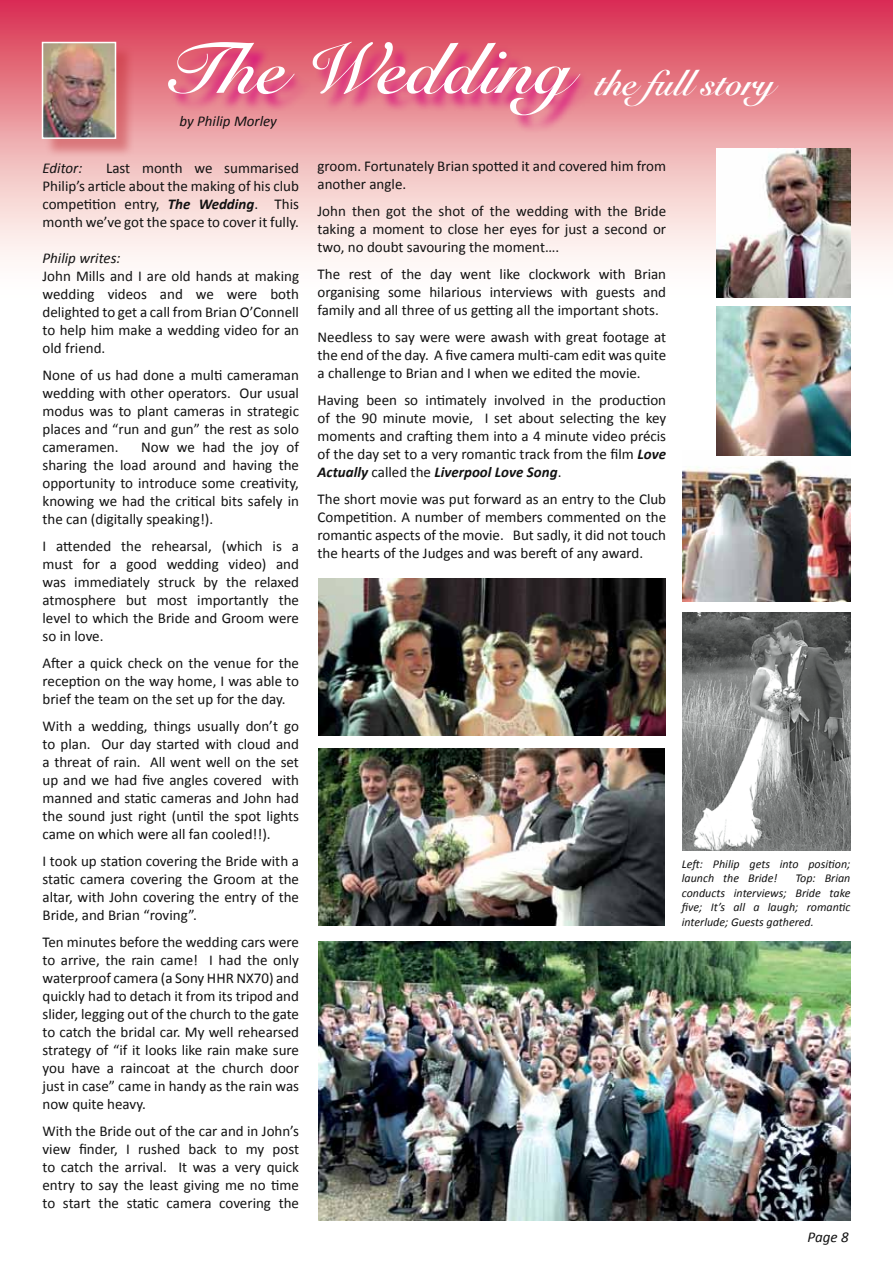
<style>
.page{position:relative;width:893px;height:1263px;background:#fff}
.page>*{position:absolute;margin:0;border:0;box-sizing:border-box;transform-origin:0 0}
.t1{font:700 36px "Snell Roundhand";color:#fff}
.t2{font:15px/18px "Calibri";color:#121212;text-align:justify}
.t3{font:italic 15px "Calibri";color:#121212}
.t4{font:italic 12px/14.4px "Calibri";color:#121212}
.s1{font-size:72px}
.s2{font-weight:700;font-style:italic}
</style>
<div class="page">
<svg style="left:0;top:0;width:893px;height:298px"></svg>
<img style="left:682px;top:612px;width:168px;height:238px">
<img style="left:319px;top:748px;width:346px;height:178px">
<div style="left:171px;top:45px;width:427px;height:89px;background:#d70b7d;opacity:.89"></div>
<div style="left:44px;top:44px;width:91px;height:113px;background:#bc2229;opacity:.4"></div>
<img style="left:45px;top:45px;width:68px;height:91px">
<div style="left:42px;top:42px;width:74px;height:97px;border:2px solid #fff"></div>
<img style="left:717px;top:149px;width:133px;height:149px">
<img style="left:319px;top:942px;width:531px;height:278px">
<img style="left:682px;top:455px;width:168px;height:147px">
<img style="left:716px;top:306px;width:134px;height:149px">
<img style="left:319px;top:578px;width:346px;height:158px">
<h1 class="t1" style="left:165px;top:57px;width:611px"><span class="s1">The Wedding</span> the full story</h1>
<p class="t3" style="left:179px;top:112px;width:99px">by Philip Morley</p>
<p class="t3" style="left:43px;top:159px;width:41px">Editor:</p>
<p class="t2" style="left:43px;top:158px;width:258px;text-indent:64px">Last month we summarised Philip’s article about the making of his club competition entry, <span class="s2">The Wedding</span>. This month we’ve got the space to cover it fully.</p>
<p class="t3" style="left:43px;top:249px;width:80px">Philip writes:</p>
<p class="t2" style="left:43px;top:266px;width:258px">John Mills and I are old hands at making wedding videos and we were both delighted to get a call from Brian O’Connell to help him make a wedding video for an old friend.</p>
<p class="t2" style="left:43px;top:365px;width:258px">None of us had done a multi cameraman wedding with other operators. Our usual modus was to plant cameras in strategic places and “run and gun” the rest as solo cameramen.</p>
<p class="t2" style="left:43px;top:437px;width:258px;text-indent:99px">Now we had the joy of sharing the load around and having the opportunity to introduce some creativity, knowing we had the critical bits safely in the can (digitally speaking!).</p>
<p class="t2" style="left:43px;top:536px;width:258px">I attended the rehearsal, (which is a must for a good wedding video) and was immediately struck by the relaxed atmosphere but most importantly the level to which the Bride and Groom were so in love.</p>
<p class="t2" style="left:43px;top:653px;width:258px">After a quick check on the venue for the reception on the way home, I was able to brief the team on the set up for the day.</p>
<p class="t2" style="left:43px;top:716px;width:258px">With a wedding, things usually don’t go to plan. Our day started with cloud and a threat of rain. All went well on the set up and we had five angles covered with manned and static cameras and John had the sound just right (until the spot lights came on which were all fan cooled!!).</p>
<p class="t2" style="left:43px;top:851px;width:258px">I took up station covering the Bride with a static camera covering the Groom at the altar, with John covering the entry of the Bride, and Brian “roving”.</p>
<p class="t2" style="left:43px;top:932px;width:258px">Ten minutes before the wedding cars were to arrive, the rain came! I had the only waterproof camera (a Sony HHR NX70) and quickly had to detach it from its tripod and slider, legging out of the church to the gate to catch the bridal car. My well rehearsed strategy of “if it looks like rain make sure you have a raincoat at the church door just in case” came in handy as the rain was now quite heavy.</p>
<p class="t2" style="left:43px;top:1121px;width:258px">With the Bride out of the car and in John’s view finder, I rushed back to my post to catch the arrival. It was a very quick entry to say the least giving me no time to start the static camera covering the</p>
<p class="t2" style="left:317px;top:156px;width:350px">groom. Fortunately Brian spotted it and covered him from another angle.</p>
<p class="t2" style="left:317px;top:201px;width:350px">John then got the shot of the wedding with the Bride taking a moment to close her eyes for just a second or two, no doubt savouring the moment….</p>
<p class="t2" style="left:317px;top:264px;width:350px">The rest of the day went like clockwork with Brian organising some hilarious interviews with guests and family and all three of us getting all the important shots.</p>
<p class="t2" style="left:317px;top:327px;width:350px">Needless to say were were awash with great footage at the end of the day. A five camera multi-cam edit was quite a challenge to Brian and I when we edited the movie.</p>
<p class="t2" style="left:317px;top:390px;width:350px">Having been so intimately involved in the production of the 90 minute movie, I set about selecting the key moments and crafting them into a 4 minute video précis of the day set to a very romantic track from the film <span class="s2">Love Actually</span> called the <span class="s2">Liverpool Love Song</span>.</p>
<p class="t2" style="left:317px;top:489px;width:350px">The short movie was put forward as an entry to the Club Competition. A number of members commented on the romantic aspects of the movie. But sadly, it did not touch the hearts of the Judges and was bereft of any award.</p>
<p class="t4" style="left:682px;top:856px;width:170px">Left: Philip gets into position; launch the Bride!</p>
<p class="t4" style="left:682px;top:871px;width:170px;text-align:justify;text-indent:114px">Top: Brian conducts interviews; Bride take five; It’s all a laugh; romantic interlude; Guests gathered.</p>
<p class="t3" style="left:808px;top:1227px;width:43px">Page 8</p>
</div>
